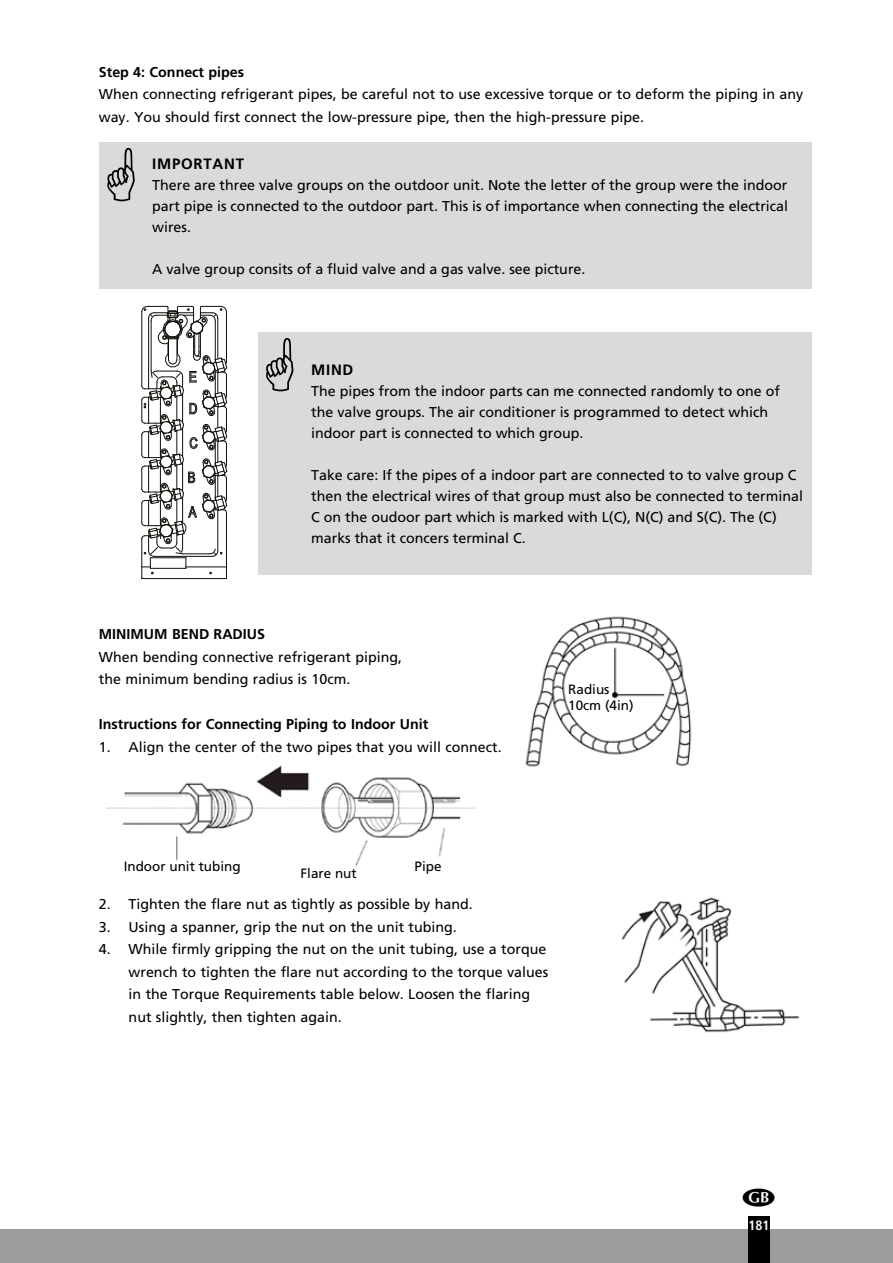
<style>
.page{position:relative;width:893px;height:1263px;background:#fff}
.page>*{position:absolute;margin:0;border:0;box-sizing:border-box;transform-origin:0 0}
.attentietxt{font:700 15px "Frutiger LT Std";letter-spacing:.05em;color:#000}
.attentietxt-2{font:14.25px/21px "Frutiger LT Std";color:#000}
.subkop{font:14.25px/22.5px "Frutiger LT Std";color:#000}
.subkop-2{font:700 14.25px "Frutiger LT Std";color:#000}
.t1{font:13.5px "Frutiger LT Std";color:#000}
.t2{font:700 condensed 13.5px "Frutiger LT Std";color:#fff}
</style>
<div class="page">
<div style="left:0;top:1229px;width:893px;height:34px;background:#9c9d9d"></div>
<div style="left:748px;top:1216px;width:22px;height:47px;background:#000"></div>
<img style="left:525px;top:616px;width:167px;height:151px">
<img style="left:106px;top:765px;width:370px;height:101px">
<div style="left:100px;top:142px;width:51px;height:147px;background:#dadada"></div>
<div style="left:151px;top:142px;width:661px;height:147px;background:#dadada"></div>
<svg style="left:141px;top:305px;width:87px;height:274px"></svg>
<div style="left:258px;top:333px;width:52px;height:242px;background:#dadada"></div>
<div style="left:310px;top:333px;width:502px;height:242px;background:#dadada"></div>
<img style="left:621px;top:897px;width:179px;height:136px">
<p class="subkop-2" style="left:99px;top:63px;width:147px">Step 4: Connect pipes</p>
<p class="subkop" style="left:99px;top:83px;width:706px">When connecting refrigerant pipes, be careful not to use excessive torque or to deform the piping in any way. You should first connect the low-pressure pipe, then the high-pressure pipe.</p>
<p class="attentietxt" style="left:152px;top:155px;width:93px">IMPORTANT</p>
<p class="attentietxt-2" style="left:152px;top:174px;width:637px;text-align:justify">There are three valve groups on the outdoor unit. Note the letter of the group were the indoor part pipe is connected to the outdoor part. This is of importance when connecting the electrical wires.</p>
<p class="attentietxt-2" style="left:152px;top:258px;width:435px">A valve group consits of a fluid valve and a gas valve. see picture.</p>
<p class="subkop-2" style="left:99px;top:626px;width:168px">MINIMUM BEND RADIUS</p>
<p class="attentietxt" style="left:311px;top:361px;width:44px">MIND</p>
<p class="attentietxt-2" style="left:311px;top:381px;width:470px">The pipes from the indoor parts can me connected randomly to one of the valve groups. The air conditioner is programmed to detect which indoor part is connected to which group.</p>
<p class="attentietxt-2" style="left:311px;top:465px;width:493px">Take care: If the pipes of a indoor part are connected to to valve group C then the electrical wires of that group must also be connected to terminal C on the oudoor part which is marked with L(C), N(C) and S(C). The (C) marks that it concers terminal C.</p>
<p class="subkop" style="left:99px;top:645px;width:305px">When bending connective refrigerant piping,</p>
<p class="subkop" style="left:99px;top:668px;width:253px">the minimum bending radius is 10cm.</p>
<p class="subkop-2" style="left:99px;top:716px;width:331px">Instructions for Connecting Piping to Indoor Unit</p>
<p class="subkop" style="left:99px;top:735px;width:404px">1. Align the center of the two pipes that you will connect.</p>
<p class="t1" style="left:568px;top:681px;width:43px">Radius</p>
<p class="t1" style="left:568px;top:697px;width:67px">10cm (4in)</p>
<p class="t1" style="left:124px;top:859px;width:119px">Indoor unit tubing</p>
<p class="t1" style="left:300px;top:866px;width:58px">Flare nut</p>
<p class="t1" style="left:415px;top:859px;width:29px">Pipe</p>
<p class="subkop" style="left:99px;top:893px;width:375px">2. Tighten the flare nut as tightly as possible by hand.</p>
<p class="subkop" style="left:99px;top:915px;width:360px">3. Using a spanner, grip the nut on the unit tubing.</p>
<p class="subkop" style="left:99px;top:938px;width:449px">4. While firmly gripping the nut on the unit tubing, use a torque</p>
<p class="subkop" style="left:129px;top:960px;width:421px">wrench to tighten the flare nut according to the torque values</p>
<p class="subkop" style="left:129px;top:983px;width:403px">in the Torque Requirements table below. Loosen the flaring</p>
<p class="subkop" style="left:129px;top:1005px;width:215px">nut slightly, then tighten again.</p>
<p class="t2" style="left:748px;top:1217px;width:23px">181</p>
</div>
